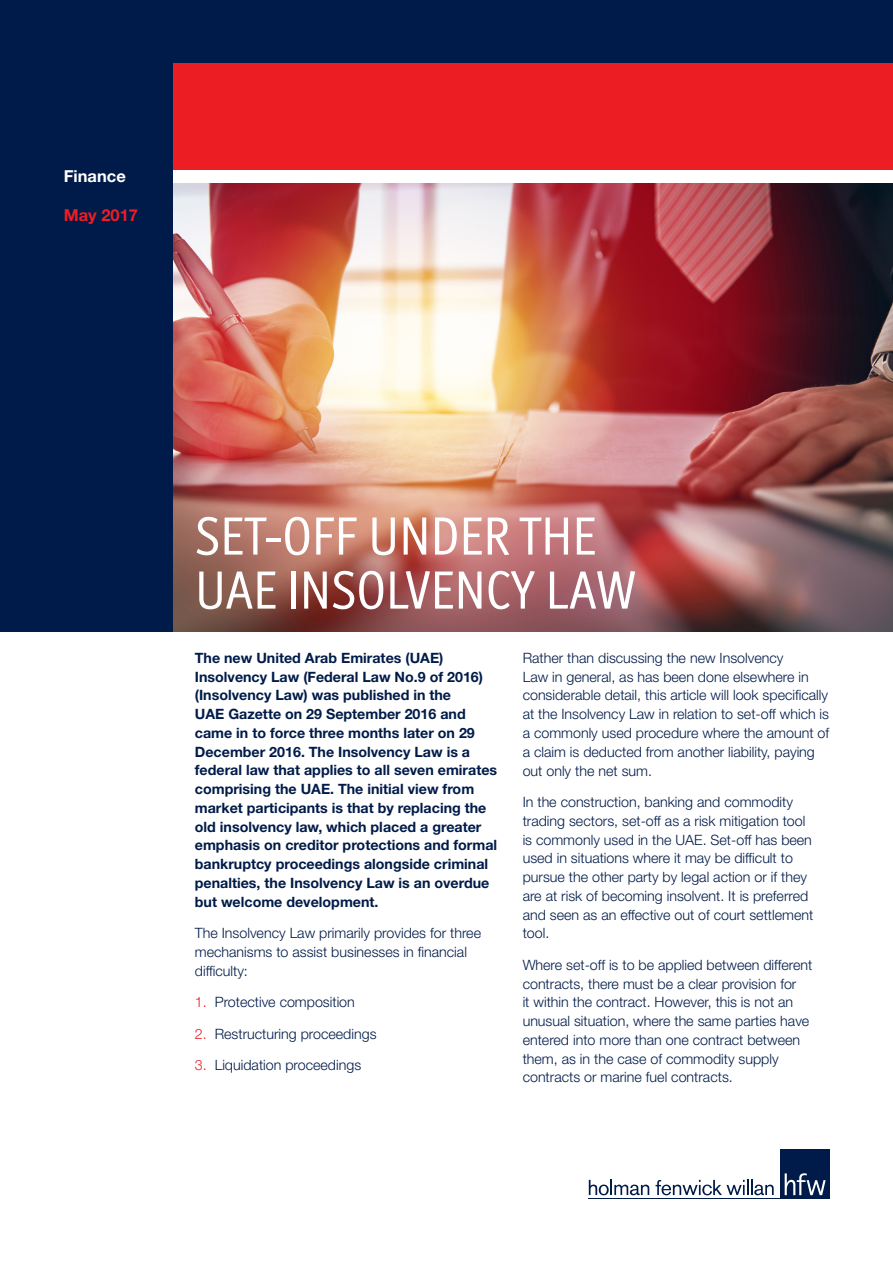
<style>
.page{position:relative;width:893px;height:1263px;background:#fff}
.page>*{position:absolute;margin:0;border:0;box-sizing:border-box;transform-origin:0 0}
.t1{font:54px/54px "Officina Display ITC Std";color:#fff}
.t2{font:700 16.5px "Helvetica Neue LT Std";color:#fff}
.t3{font:700 16.5px "Helvetica Neue LT Std";color:#ed1d24}
.t4{font:300 14.25px/18.8px "Helvetica Neue LT Std";color:#001b49}
.t5{font:700 14.25px/18.8px "Helvetica Neue LT Std";color:#001b49}
.s1{color:#ed1d24}
</style>
<div class="page">
<div style="left:0;top:0;width:893px;height:631px;background:#001b49"></div>
<div style="left:174px;top:64px;width:719px;height:106px;background:#ed1d24"></div>
<img style="left:174px;top:183px;width:719px;height:448px">
<div style="left:174px;top:170px;width:719px;height:13px;background:#fff"></div>
<div style="left:780px;top:1149px;width:49px;height:50px;background:#001b49"></div>
<svg style="left:589px;top:1180px;width:60px;height:15px"></svg>
<svg style="left:656px;top:1180px;width:118px;height:15px"></svg>
<svg style="left:785px;top:1173px;width:41px;height:22px"></svg>
<hr style="left:588px;top:1198px;width:241px;height:1px;background:#001b49">
<p class="t2" style="left:64px;top:166px;width:64px">Finance</p>
<p class="t3" style="left:64px;top:205px;width:76px">May 2017</p>
<h1 class="t1" style="left:195px;top:508px;width:442px">SET-OFF UNDER THE<br>UAE INSOLVENCY LAW</h1>
<p class="t5" style="left:195px;top:648px;width:304px">The new United Arab Emirates (UAE)<br>Insolvency Law (Federal Law No.9 of 2016) (Insolvency Law) was published in the<br>UAE Gazette on 29 September 2016 and came in to force three months later on 29<br>December 2016. The Insolvency Law is a federal law that applies to all seven emirates comprising the UAE. The initial view from market participants is that by replacing the old insolvency law, which placed a greater emphasis on creditor protections and formal bankruptcy proceedings alongside criminal penalties, the Insolvency Law is an overdue but welcome development.</p>
<p class="t4" style="left:195px;top:923px;width:288px">The Insolvency Law primarily provides for three mechanisms to assist businesses in financial difficulty:</p>
<p class="t4" style="left:195px;top:992px;width:161px"><span class="s1">1.</span> Protective composition</p>
<p class="t4" style="left:195px;top:1024px;width:183px"><span class="s1">2.</span> Restructuring proceedings</p>
<p class="t4" style="left:195px;top:1055px;width:168px"><span class="s1">3.</span> Liquidation proceedings</p>
<p class="t4" style="left:523px;top:648px;width:308px">Rather than discussing the new Insolvency<br>Law in general, as has been done elsewhere in considerable detail, this article will look specifically at the Insolvency Law in relation to set-off which is a commonly used procedure where the amount of a claim is deducted from another liability, paying out only the net sum.</p>
<p class="t4" style="left:523px;top:792px;width:292px">In the construction, banking and commodity trading sectors, set-off as a risk mitigation tool is commonly used in the UAE. Set-off has been used in situations where it may be difficult to pursue the other party by legal action or if they are at risk of becoming insolvent. It is preferred and seen as an effective out of court settlement tool.</p>
<p class="t4" style="left:523px;top:955px;width:291px">Where set-off is to be applied between different contracts, there must be a clear provision for<br>it within the contract. However, this is not an unusual situation, where the same parties have entered into more than one contract between them, as in the case of commodity supply contracts or marine fuel contracts.</p>
</div>
